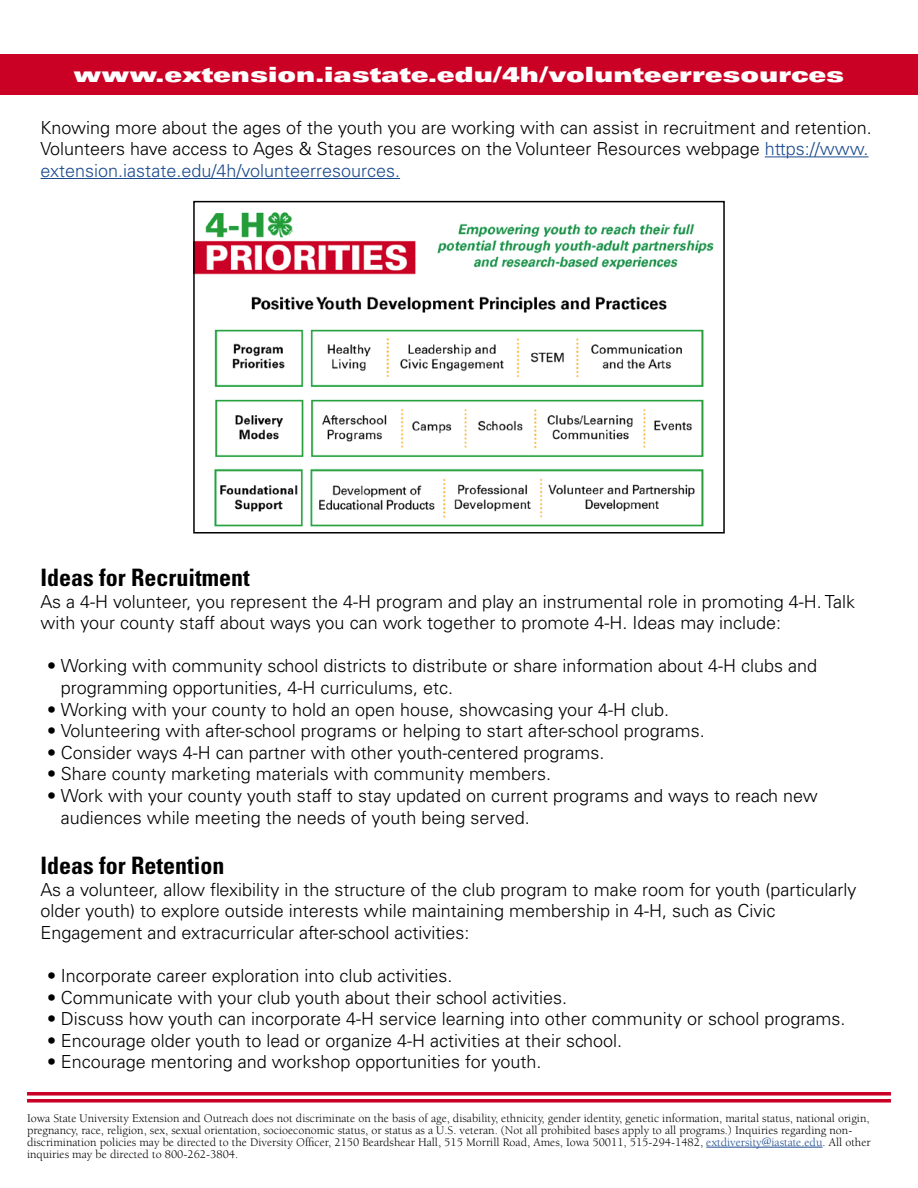
<style>
.page{position:relative;width:918px;height:1188px;background:#fff}
.page>*{position:absolute;margin:0;border:0;box-sizing:border-box;transform-origin:0 0}
.Section_Headings{font:700 condensed 24px "Univers LT Std";color:#000}
.Website_Heading{font:21px "Univers LT Std X Black Ex";color:#fff}
.t1{font:300 18px/21.6px "Univers LT Std";color:#000}
.Justice_Statement{font:12px/12px "Berkeley Std";color:#000}
.s1{color:#1c4b8e}
</style>
<div class="page">
<hr style="left:706px;top:1147px;width:117px;height:1px;background:#1c4b8e">
<div style="left:0;top:54px;width:918px;height:41px;background:#ca0025"></div>
<hr style="left:765px;top:156px;width:104px;height:1px;background:#1c4b8e">
<hr style="left:40px;top:178px;width:360px;height:1px;background:#1c4b8e">
<svg style="left:27px;top:1092px;width:864px;height:4px;background:#d01f40"></svg>
<svg style="left:27px;top:1099px;width:864px;height:4px;background:#d01f3f"></svg>
<img style="left:196px;top:212px;width:518px;height:315px">
<div style="left:193px;top:201px;width:532px;height:333px;border:2px solid #000"></div>
<p class="Website_Heading" style="left:74px;top:62px;width:772px">www.extension.iastate.edu/4h/volunteerresources</p>
<p class="t1" style="left:40px;top:116px;width:833px">Knowing more about the ages of the youth you are working with can assist in recruitment and retention.<br>Volunteers have access to Ages &amp; Stages resources on the Volunteer Resources webpage <span class="s1">https://www. extension.iastate.edu/4h/volunteerresources.</span></p>
<h2 class="Section_Headings" style="left:40px;top:563px;width:211px">Ideas for Recruitment</h2>
<p class="t1" style="left:40px;top:590px;width:816px">As a 4-H volunteer, you represent the 4-H program and play an instrumental role in promoting 4-H. Talk with your county staff about ways you can work together to promote 4-H. Ideas may include:</p>
<p class="t1" style="left:61px;top:655px;width:758px;text-indent:-14px">• Working with community school districts to distribute or share information about 4-H clubs and programming opportunities, 4-H curriculums, etc.</p>
<p class="t1" style="left:47px;top:698px;width:623px">• Working with your county to hold an open house, showcasing your 4-H club.</p>
<p class="t1" style="left:47px;top:720px;width:659px">• Volunteering with after-school programs or helping to start after-school programs.</p>
<p class="t1" style="left:47px;top:742px;width:559px">• Consider ways 4-H can partner with other youth-centered programs.</p>
<p class="t1" style="left:47px;top:763px;width:505px">• Share county marketing materials with community members.</p>
<p class="t1" style="left:61px;top:785px;width:759px;text-indent:-14px">• Work with your county youth staff to stay updated on current programs and ways to reach new audiences while meeting the needs of youth being served.</p>
<h2 class="Section_Headings" style="left:40px;top:851px;width:186px">Ideas for Retention</h2>
<p class="t1" style="left:40px;top:878px;width:818px">As a volunteer, allow flexibility in the structure of the club program to make room for youth (particularly older youth) to explore outside interests while maintaining membership in 4-H, such as Civic<br>Engagement and extracurricular after-school activities:</p>
<p class="t1" style="left:47px;top:965px;width:407px">• Incorporate career exploration into club activities.</p>
<p class="t1" style="left:47px;top:986px;width:522px">• Communicate with your club youth about their school activities.</p>
<p class="t1" style="left:47px;top:1008px;width:800px">• Discuss how youth can incorporate 4-H service learning into other community or school programs.</p>
<p class="t1" style="left:47px;top:1030px;width:577px">• Encourage older youth to lead or organize 4-H activities at their school.</p>
<p class="t1" style="left:47px;top:1051px;width:496px">• Encourage mentoring and workshop opportunities for youth.</p>
<p class="Justice_Statement" style="left:27px;top:1112px;width:845px">Iowa State University Extension and Outreach does not discriminate on the basis of age, disability, ethnicity, gender identity, genetic information, marital status, national origin, pregnancy, race, religion, sex, sexual orientation, socioeconomic status, or status as a U.S. veteran. (Not all prohibited bases apply to all programs.) Inquiries regarding non&shy;discrimination policies may be directed to the Diversity Officer, 2150 Beardshear Hall, 515 Morrill Road, Ames, Iowa 50011, 515-294-1482, <span class="s1">extdiversity@iastate.edu</span>. All other inquiries may be directed to 800-262-3804.</p>
</div>
